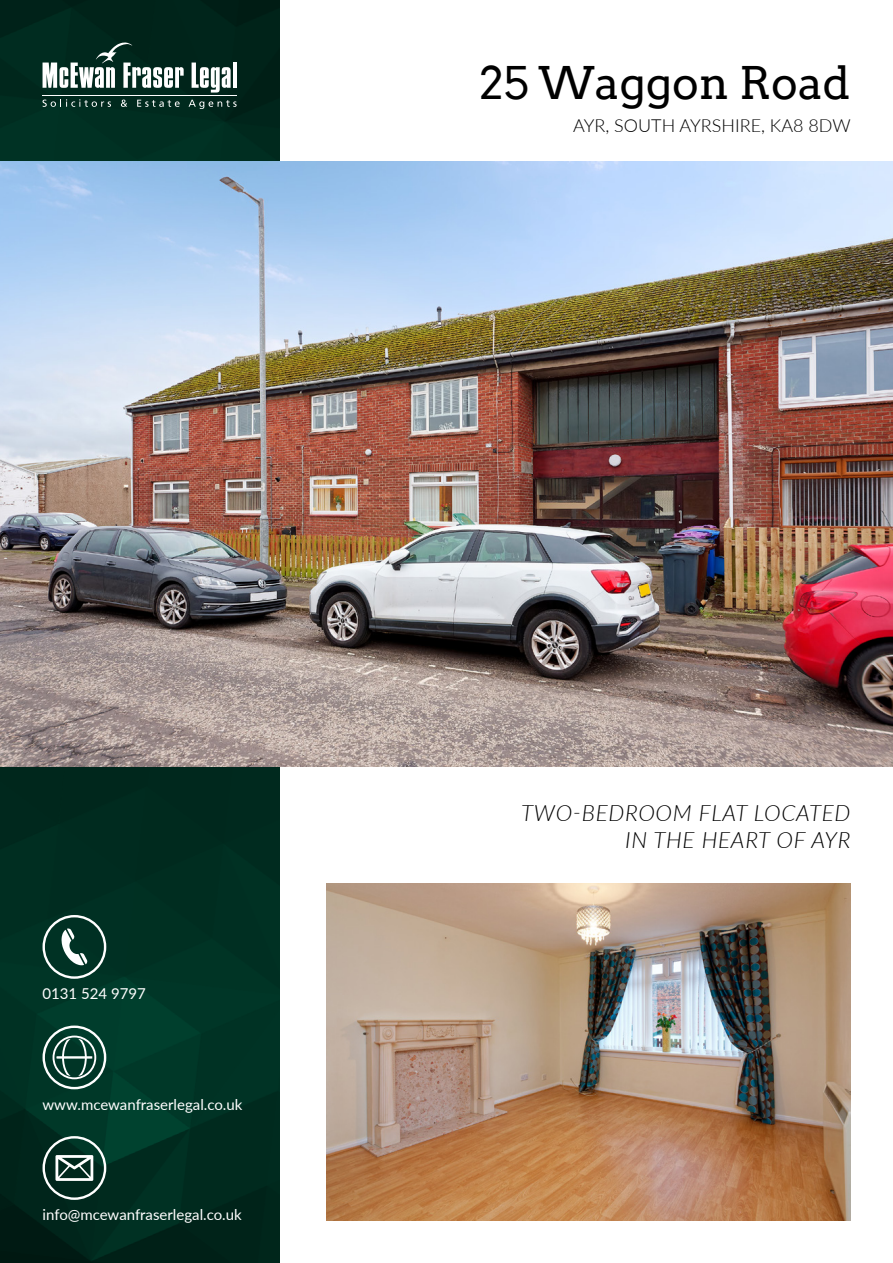
<style>
.page{position:relative;width:893px;height:1263px;background:#fff}
.page>*{position:absolute;margin:0;border:0;box-sizing:border-box;transform-origin:0 0}
.t1{font:45px "Arvo";color:#000}
.t2{font:italic 300 22.5px/27px "Lato";letter-spacing:.03em;color:#000;text-align:right}
.t3{font:300 18px "Lato";color:#000}
.t4{font:15px "Lato";color:#fff}
</style>
<div class="page">
<img style="left:0;top:0;width:279px;height:1263px">
<img style="left:0;top:162px;width:893px;height:605px">
<svg style="left:43px;top:43px;width:141px;height:45px"></svg>
<svg style="left:192px;top:63px;width:39px;height:30px"></svg>
<hr style="left:233px;top:63px;width:4px;height:25px;background:#fff">
<hr style="left:43px;top:95px;width:194px;height:1px;background:#fff">
<svg style="left:43px;top:99px;width:68px;height:8px"></svg>
<svg style="left:121px;top:100px;width:6px;height:7px"></svg>
<svg style="left:137px;top:100px;width:43px;height:7px"></svg>
<svg style="left:189px;top:100px;width:48px;height:9px"></svg>
<img style="left:326px;top:883px;width:524px;height:337px">
<svg style="left:43px;top:915px;width:63px;height:64px;background:#335a4f"></svg>
<svg style="left:43px;top:1025px;width:63px;height:64px;background:#3a6559"></svg>
<svg style="left:43px;top:1136px;width:63px;height:64px;background:#3a5b52"></svg>
<h1 class="t1" style="left:480px;top:55px;width:372px">25 Waggon Road</h1>
<p class="t3" style="left:573px;top:113px;width:279px">AYR, SOUTH AYRSHIRE, KA8 8DW</p>
<p class="t4" style="left:43px;top:983px;width:105px">0131 524 9797</p>
<p class="t4" style="left:43px;top:1094px;width:201px">www.mcewanfraserlegal.co.uk</p>
<p class="t4" style="left:43px;top:1204px;width:201px">info@mcewanfraserlegal.co.uk</p>
<h2 class="t2" style="left:521px;top:798px;width:331px">TWO-BEDROOM FLAT LOCATED<br>IN THE HEART OF AYR</h2>
</div>
